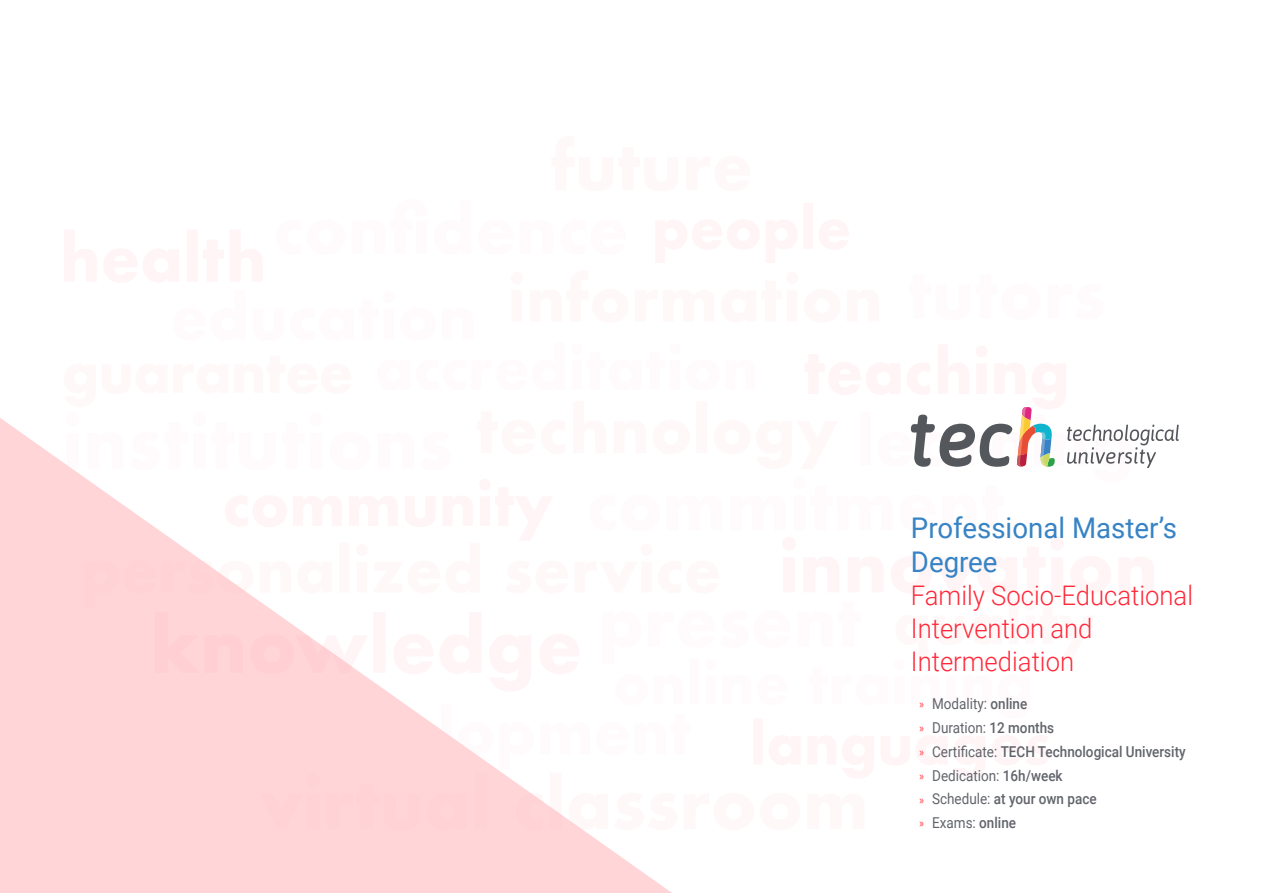
<style>
.page{position:relative;width:1263px;height:893px;background:#fff}
.page>*{position:absolute;margin:0;border:0;box-sizing:border-box;transform-origin:0 0}
.t1{font:28.5px/34.2px "Roboto";color:#3783c5}
.t2{font:300 27px/33px "Roboto";color:#ff293a;scale:.95 1}
.t3{font:500 15px/23.7px "Roboto";color:#61646a;scale:.9 1}
.s1{font-family:"Myriad Pro";font-weight:400;font-size:12px;color:#ff293a}
.s2{font-weight:400}
</style>
<div class="page">
<div style="left:0;top:418px;width:672px;height:475px;background:#ffd5d8"></div>
<svg style="left:64px;top:407px;width:1115px;height:423px"></svg>
<h1 class="t1" style="left:911px;top:509px;width:268px">Professional Master’s<br>Degree</h1>
<h2 class="t2" style="left:911px;top:578px;width:299px">Family Socio-Educational<br>Intervention and<br>Intermediation</h2>
<p class="t3" style="left:919px;top:691px;width:297px"><span class="s1">»</span> <span class="s2">Modality:</span> online<br><span class="s1">»</span> <span class="s2">Duration:</span> 12 months<br><span class="s1">»</span> <span class="s2">Certificate:</span> TECH Technological University <span class="s1">»</span> <span class="s2">Dedication:</span> 16h/week<br><span class="s1">»</span> <span class="s2">Schedule:</span> at your own pace<br><span class="s1">»</span> <span class="s2">Exams:</span> online</p>
</div>
